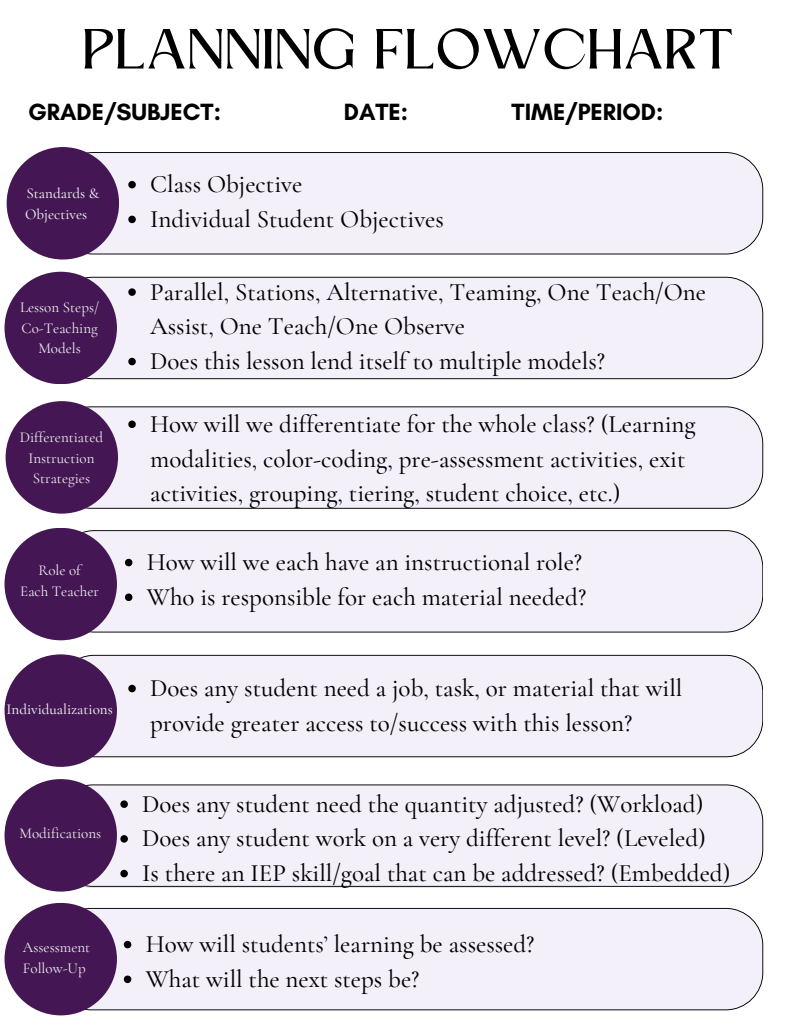
<style>
.page{position:relative;width:797px;height:1032px;background:#fff}
.page>*{position:absolute;margin:0;border:0;box-sizing:border-box;transform-origin:0 0}
.t1{font:52.62px "Kingred Serif";color:#000}
.t2{font:500 25px/34.8px "Cormorant Garamond";color:#000}
.t3{font:700 23.88px "Glacial Indifference";color:#000}
.t4{font:15px "Cormorant Garamond";color:#efefef}
.t5{font:500 15px/20.6px "Cormorant Garamond";color:#efefef}
</style>
<div class="page">
<div style="left:87px;top:152px;width:676px;height:102px;background:#f4f0fa"></div>
<div style="left:85px;top:277px;width:678px;height:102px;background:#f4f0fa"></div>
<div style="left:86px;top:406px;width:677px;height:102px;background:#f4f0fa"></div>
<div style="left:7px;top:147px;width:112px;height:112px;background:#441754;border-radius:50%"></div>
<svg style="left:128px;top:181px;width:8px;height:7px"></svg>
<svg style="left:128px;top:215px;width:8px;height:8px"></svg>
<svg style="left:128px;top:288px;width:8px;height:8px"></svg>
<svg style="left:128px;top:358px;width:8px;height:7px"></svg>
<svg style="left:128px;top:420px;width:8px;height:8px"></svg>
<div style="left:83px;top:530px;width:680px;height:102px;background:#f4f0fa"></div>
<div style="left:68px;top:654px;width:695px;height:103px;background:#f4f0fa"></div>
<svg style="left:74px;top:608px;width:38px;height:31px"></svg>
<svg style="left:125px;top:558px;width:7px;height:8px"></svg>
<svg style="left:125px;top:593px;width:7px;height:8px"></svg>
<svg style="left:128px;top:684px;width:8px;height:8px"></svg>
<div style="left:85px;top:784px;width:678px;height:102px;background:#f4f0fa"></div>
<svg style="left:120px;top:800px;width:8px;height:7px"></svg>
<svg style="left:120px;top:835px;width:8px;height:7px"></svg>
<svg style="left:120px;top:869px;width:8px;height:8px"></svg>
<div style="left:87px;top:907px;width:676px;height:102px;background:#f4f0fa"></div>
<svg style="left:124px;top:940px;width:7px;height:8px"></svg>
<svg style="left:124px;top:975px;width:7px;height:7px"></svg>
<div style="left:5px;top:272px;width:112px;height:112px;background:#441754;border-radius:50%"></div>
<div style="left:6px;top:401px;width:112px;height:112px;background:#441754;border-radius:50%"></div>
<div style="left:5px;top:527px;width:112px;height:113px;background:#441754;border-radius:50%"></div>
<div style="left:5px;top:654px;width:112px;height:112px;background:#441754;border-radius:50%"></div>
<div style="left:5px;top:779px;width:112px;height:112px;background:#441754;border-radius:50%"></div>
<div style="left:5px;top:902px;width:112px;height:113px;background:#441754;border-radius:50%"></div>
<h1 class="t1" style="left:84px;top:29px;width:653px">PLANNING FLOWCHART</h1>
<p class="t3" style="left:28px;top:97px;width:194px">GRADE/SUBJECT:</p>
<p class="t3" style="left:344px;top:97px;width:66px">DATE:</p>
<p class="t3" style="left:512px;top:97px;width:153px">TIME/PERIOD:</p>
<p class="t5" style="left:25px;top:183px;width:76px">Standards &amp;<br>Objectives</p>
<p class="t4" style="left:20px;top:298px;width:81px">Lesson Steps/</p>
<p class="t4" style="left:21px;top:319px;width:78px">Co-Teaching</p>
<p class="t4" style="left:38px;top:339px;width:44px">Models</p>
<h5 class="t4" style="left:20px;top:428px;width:85px">Differentiated</h5>
<p class="t4" style="left:28px;top:449px;width:68px">Instruction</p>
<h2 class="t4" style="left:33px;top:469px;width:59px">Strategies</h2>
<p class="t4" style="left:38px;top:561px;width:44px">Role of</p>
<p class="t4" style="left:20px;top:581px;width:80px">Each Teacher</p>
<p class="t5" style="left:7px;top:698px;width:108px">Individualizations</p>
<p class="t4" style="left:20px;top:824px;width:83px">Modifications</p>
<p class="t4" style="left:23px;top:937px;width:69px">Assessment</p>
<p class="t4" style="left:23px;top:958px;width:64px">Follow-Up</p>
<h4 class="t2" style="left:150px;top:167px;width:154px">Class Objective</h4>
<h5 class="t2" style="left:150px;top:201px;width:295px">Individual Student Objectives</h5>
<p class="t2" style="left:150px;top:274px;width:557px">Parallel, Stations, Alternative, Teaming, One Teach/One<br>Assist, One Teach/One Observe</p>
<p class="t2" style="left:150px;top:343px;width:456px">Does this lesson lend itself to multiple models?</p>
<p class="t2" style="left:150px;top:406px;width:547px">How will we differentiate for the whole class? (Learning modalities, color-coding, pre-assessment activities, exit activities, grouping, tiering, student choice, etc.)</p>
<p class="t2" style="left:147px;top:544px;width:437px">How will we each have an instructional role?</p>
<p class="t2" style="left:147px;top:579px;width:441px">Who is responsible for each material needed?</p>
<p class="t2" style="left:150px;top:670px;width:534px">Does any student need a job, task, or material that will provide greater access to/success with this lesson?</p>
<p class="t2" style="left:142px;top:786px;width:563px">Does any student need the quantity adjusted? (Workload)</p>
<p class="t2" style="left:142px;top:820px;width:565px">Does any student work on a very different level? (Leveled)</p>
<p class="t2" style="left:142px;top:855px;width:590px">Is there an IEP skill/goal that can be addressed? (Embedded)</p>
<p class="t2" style="left:146px;top:926px;width:390px">How will students’ learning be assessed?</p>
<p class="t2" style="left:146px;top:961px;width:275px">What will the next steps be?</p>
</div>
